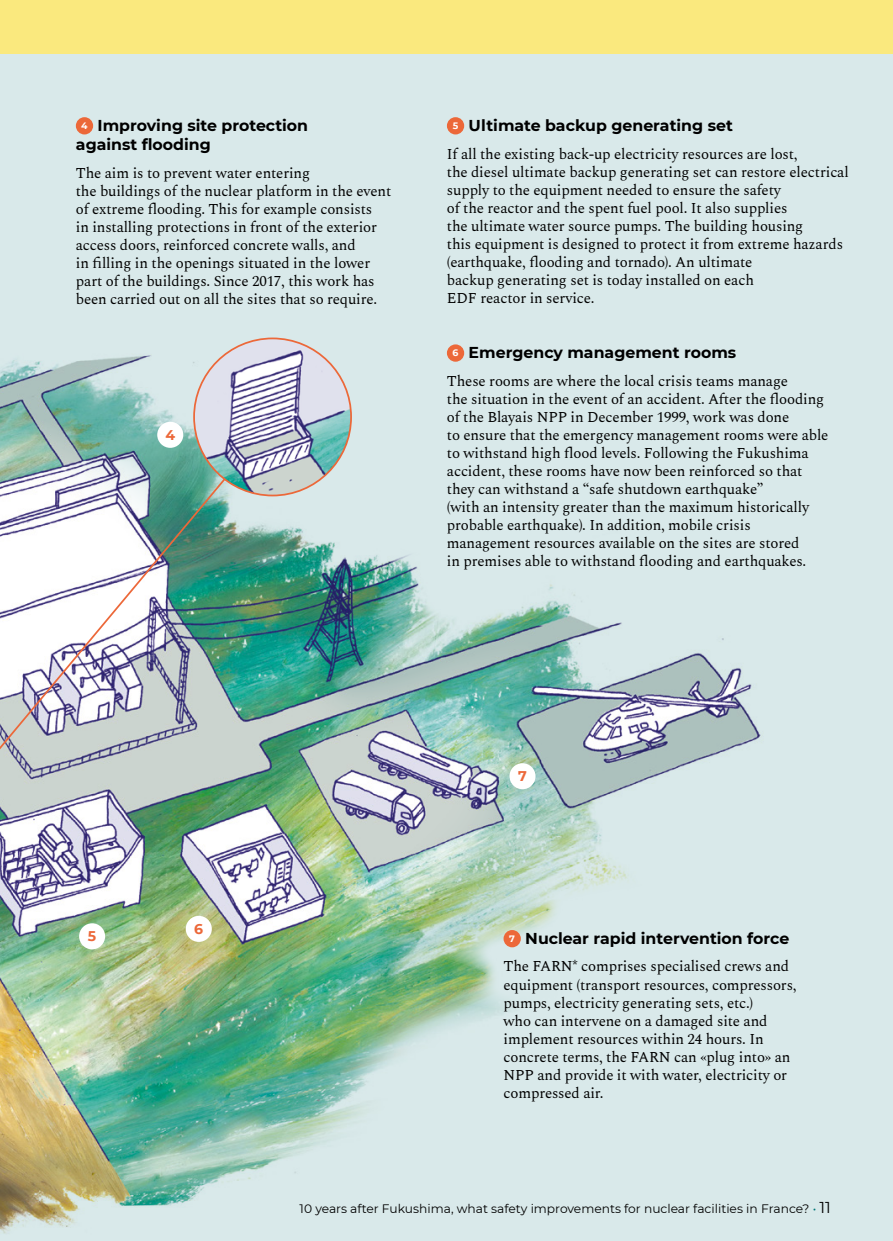
<style>
.page{position:relative;width:893px;height:1241px;background:#fff}
.page>*{position:absolute;margin:0;border:0;box-sizing:border-box;transform-origin:0 0}
.t1{font:700 15.75px/19.2px "Montserrat";color:#000}
.t2{font:14.88px/18px "Spectral";letter-spacing:-.01em;color:#000}
.t3{font:700 14px "Montserrat";color:#ec6839}
.t4{font:12.25px "Montserrat";color:#000}
.s1{font-size:9.28px;color:#fff}
.s2{color:#077}
.s3{font-size:15.75px}
</style>
<div class="page">
<div style="left:0;top:28px;width:893px;height:1212px;background:#d9e9ea"></div>
<img style="left:0;top:340px;width:761px;height:894px">
<svg style="left:413px;top:857px;width:348px;height:156px"></svg>
<div style="left:0;top:0;width:893px;height:54px;background:#fae97e"></div>
<div style="left:509px;top:763px;width:26px;height:26px;background:#fff;border-radius:50%"></div>
<div style="left:79px;top:923px;width:26px;height:26px;background:#fff;border-radius:50%"></div>
<div style="left:186px;top:915px;width:26px;height:26px;background:#fff;border-radius:50%"></div>
<div style="left:157px;top:422px;width:26px;height:26px;background:#fff;border-radius:50%"></div>
<img style="left:0;top:466px;width:235px;height:307px">
<svg style="left:343px;top:460px;width:267px;height:149px"></svg>
<img style="left:194px;top:338px;width:157px;height:157px;border-radius:78px">
<div style="left:76px;top:117px;width:17px;height:17px;background:#ec6839;border-radius:50%"></div>
<div style="left:447px;top:344px;width:17px;height:17px;background:#ec6839;border-radius:50%"></div>
<div style="left:504px;top:929px;width:17px;height:18px;background:#ec6839;border-radius:50%"></div>
<div style="left:447px;top:117px;width:17px;height:17px;background:#ec6839;border-radius:50%"></div>
<p class="t1" style="left:76px;top:115px;width:234px;text-indent:5px"><span class="s1">4</span> Improving site protection against flooding</p>
<p class="t2" style="left:76px;top:163px;width:317px">The aim is to prevent water entering<br>the buildings of the nuclear platform in the event of extreme flooding. This for example consists<br>in installing protections in front of the exterior access doors, reinforced concrete walls, and<br>in filling in the openings situated in the lower part of the buildings. Since 2017, this work has been carried out on all the sites that so require.</p>
<p class="t3" style="left:165px;top:424px;width:11px">4</p>
<p class="t1" style="left:453px;top:115px;width:282px"><span class="s1">5</span> Ultimate backup generating set</p>
<p class="t2" style="left:447px;top:144px;width:403px">If all the existing back-up electricity resources are lost,<br>the diesel ultimate backup generating set can restore electrical supply to the equipment needed to ensure the safety<br>of the reactor and the spent fuel pool. It also supplies<br>the ultimate water source pumps. The building housing<br>this equipment is designed to protect it from extreme hazards (earthquake, flooding and tornado). An ultimate<br>backup generating set is today installed on each<br>EDF reactor in service.</p>
<p class="t1" style="left:453px;top:342px;width:285px"><span class="s1">6</span> Emergency management rooms</p>
<p class="t2" style="left:447px;top:371px;width:383px">These rooms are where the local crisis teams manage<br>the situation in the event of an accident. After the flooding of the Blayais NPP in December 1999, work was done<br>to ensure that the emergency management rooms were able to withstand high flood levels. Following the Fukushima accident, these rooms have now been reinforced so that they can withstand a “safe shutdown earthquake”<br>(with an intensity greater than the maximum historically probable earthquake). In addition, mobile crisis management resources available on the sites are stored<br>in premises able to withstand flooding and earthquakes.</p>
<p class="t3" style="left:88px;top:925px;width:10px">5</p>
<p class="t3" style="left:194px;top:918px;width:10px">6</p>
<p class="t3" style="left:518px;top:765px;width:10px">7</p>
<p class="t1" style="left:509px;top:927px;width:282px"><span class="s1">7</span> Nuclear rapid intervention force</p>
<p class="t2" style="left:504px;top:956px;width:294px">The FARN* comprises specialised crews and equipment (transport resources, compressors, pumps, electricity generating sets, etc.)<br>who can intervene on a damaged site and implement resources within 24 hours. In concrete terms, the FARN can «plug into» an NPP and provide it with water, electricity or compressed air.</p>
<p class="t4" style="left:300px;top:1200px;width:533px">10 years after Fukushima, what safety improvements for nuclear facilities in France? <span class="s2">•</span> <span class="s3">11</span></p>
</div>
